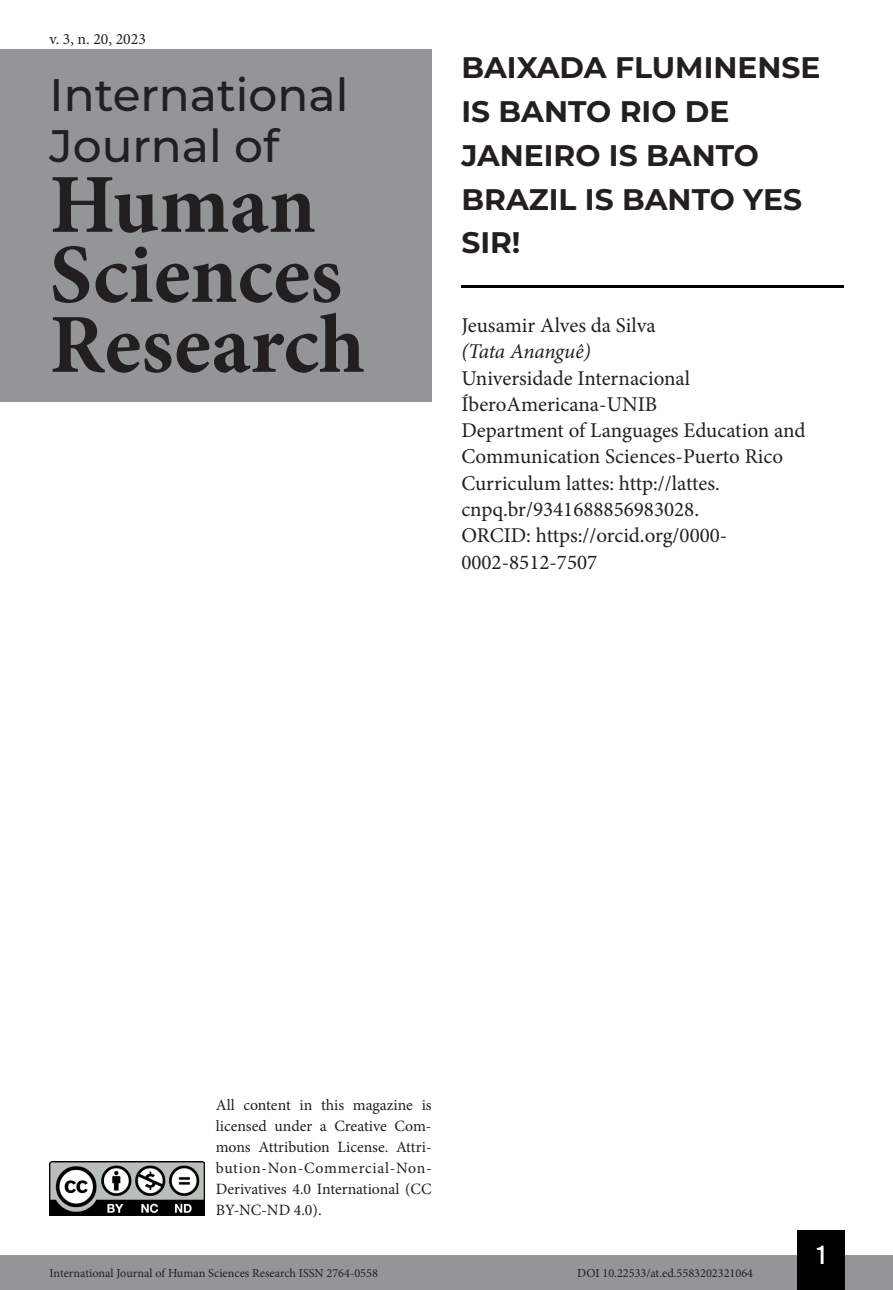
<style>
.page{position:relative;width:893px;height:1290px;background:#fff}
.page>*{position:absolute;margin:0;border:0;box-sizing:border-box;transform-origin:0 0}
.t1{font:700 84px/70px "Minion Pro";color:#231f20}
.t2{font:500 45.5px/50.8px "Montserrat";color:#231f20}
.t3{font:700 29.75px/43.8px "Montserrat";color:#231f20}
.t4{font:26.25px "Bebas Kai";color:#fff}
.t5{font:21px/26.2px "Minion Pro";color:#231f20}
.t6{font:italic 21px "Minion Pro";letter-spacing:-.015em;color:#231f20}
.t7{font:15.75px/21px "Minion Pro";color:#231f20;text-align:justify}
.t8{font:12.25px "Minion Pro";color:#231f20}
</style>
<div class="page">
<div style="left:0;top:1255px;width:893px;height:35px;background:#939598"></div>
<div style="left:797px;top:1230px;width:48px;height:60px;background:#000"></div>
<img style="left:50px;top:1161px;width:154px;height:54px">
<div style="left:0;top:50px;width:432px;height:352px;background:#939598"></div>
<hr style="left:461px;top:285px;width:382px;height:3px;background:#000">
<p class="t7" style="left:50px;top:28px;width:98px">v. 3, n. 20, 2023</p>
<h2 class="t2" style="left:50px;top:68px;width:300px">International<br>Journal of</h2>
<h1 class="t1" style="left:50px;top:169px;width:317px">Human<br>Sciences<br>Research</h1>
<h3 class="t3" style="left:461px;top:44px;width:361px">BAIXADA FLUMINENSE<br>IS BANTO RIO DE<br>JANEIRO IS BANTO<br>BRAZIL IS BANTO YES<br>SIR!</h3>
<p class="t5" style="left:461px;top:312px;width:196px">Jeusamir Alves da Silva</p>
<p class="t6" style="left:461px;top:337px;width:131px">(Tata Ananguê)</p>
<p class="t5" style="left:461px;top:365px;width:346px">Universidade Internacional<br>ÍberoAmericana-UNIB<br>Department of Languages Education and<br>Communication Sciences-Puerto Rico<br>Curriculum lattes: http://lattes. cnpq.br/9341688856983028.<br>ORCID: https://orcid.org/0000-<br>0002-8512-7507</p>
<p class="t7" style="left:216px;top:1095px;width:217px">All content in this magazine is licensed under a Creative Com&shy;mons Attribution License. Attri&shy;bution-Non-Commercial-Non-Derivatives 4.0 International (CC BY-NC-ND 4.0).</p>
<p class="t4" style="left:817px;top:1241px;width:10px">1</p>
<p class="t8" style="left:50px;top:1265px;width:330px">International Journal of Human Sciences Research ISSN 2764-0558</p>
<p class="t8" style="left:577px;top:1265px;width:177px">DOI 10.22533/at.ed.5583202321064</p>
</div>
